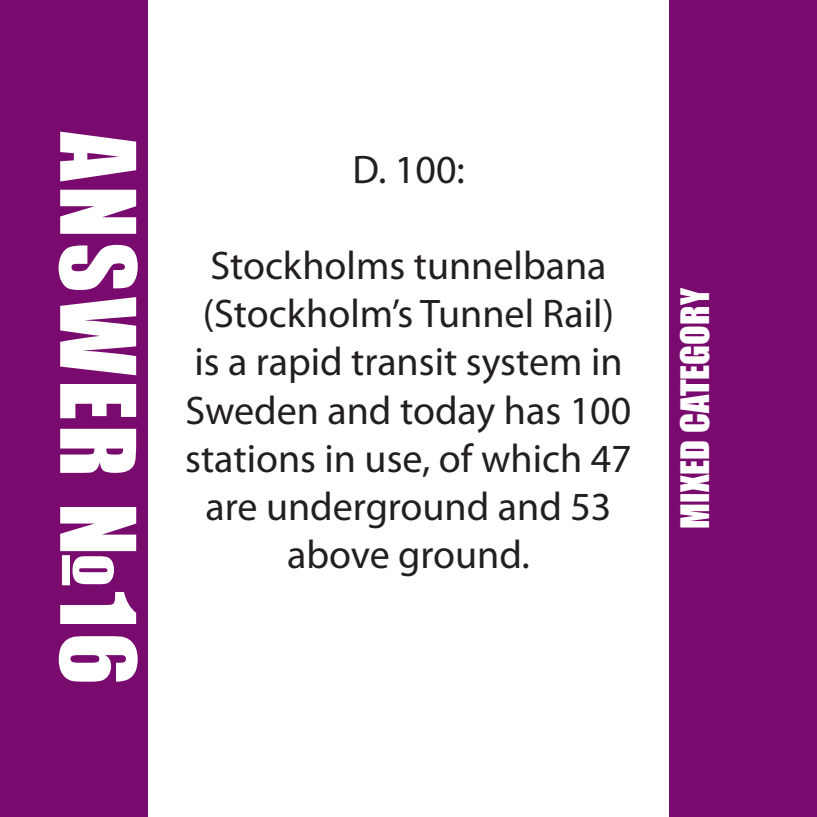
<style>
.page{position:relative;width:817px;height:817px;background:#fff}
.page>*{position:absolute;margin:0;border:0;box-sizing:border-box;transform-origin:0 0}
.t1{font:96px "Impact";letter-spacing:.05em;color:#fff}
.t2{font:40px/48px "Myriad Pro";color:#231f20;text-align:center}
.t3{font:36px "Impact";letter-spacing:.005em;color:#fff}
</style>
<div class="page">
<div style="left:669px;top:0;width:147px;height:816px;background:#790b6e"></div>
<div style="left:0;top:0;width:147px;height:816px;background:#790b6e"></div>
<h1 class="t1" style="left:172px;top:132px;width:554px;rotate:90deg">ANSWER №16</h1>
<p class="t2" style="left:352px;top:145px;width:114px">D. 100:</p>
<p class="t2" style="left:185px;top:241px;width:448px">Stockholms tunnelbana (Stockholm’s Tunnel Rail)<br>is a rapid transit system in<br>Sweden and today has 100 stations in use, of which 47 are underground and 53 above ground.</p>
<p class="t3" style="left:667px;top:529px;width:243px;rotate:-90deg">MIXED CATEGORY</p>
</div>
